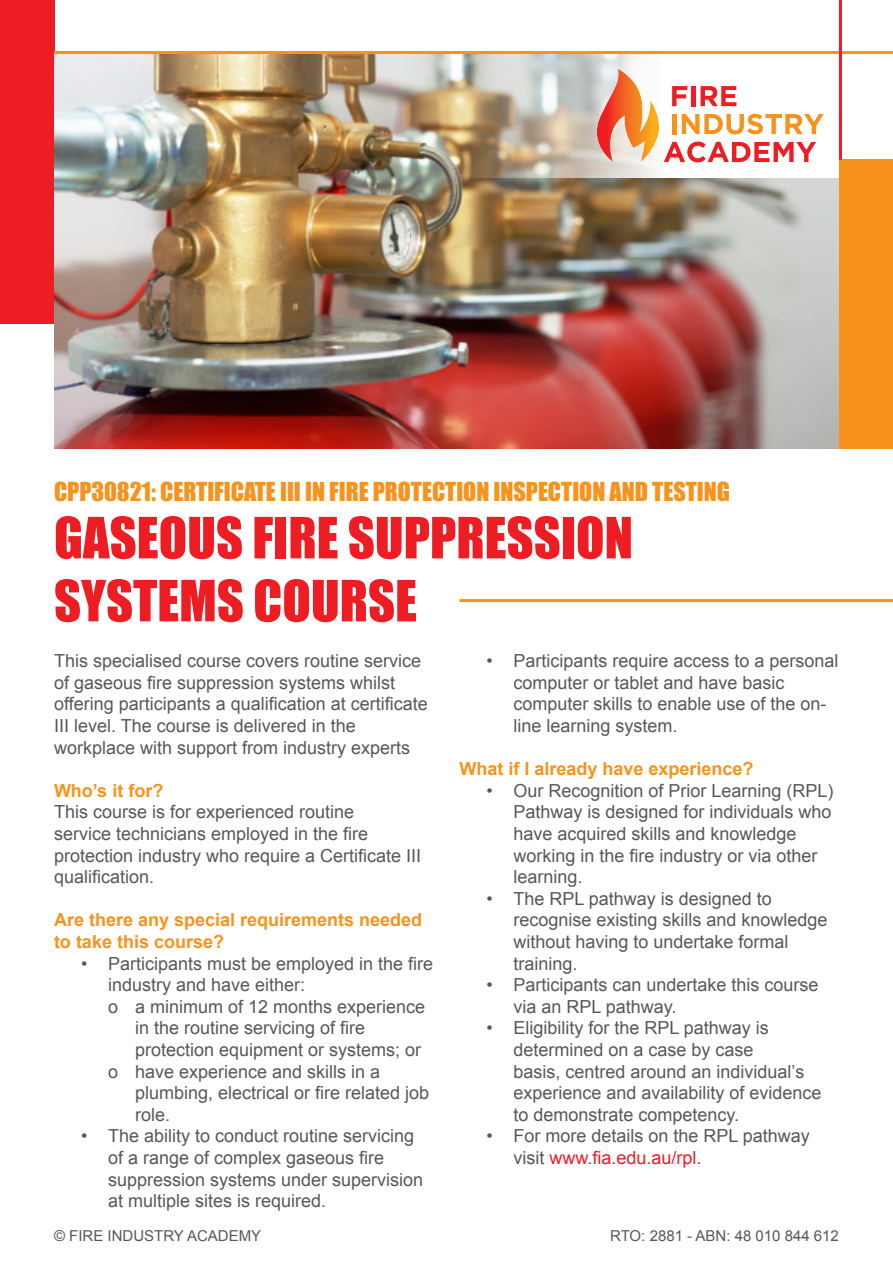
<style>
.page{position:relative;width:893px;height:1263px;background:#fff}
.page>*{position:absolute;margin:0;border:0;box-sizing:border-box;transform-origin:0 0}
.t1{font:52.5px/63px "Impact";color:#ee1d23}
.t2{font:24px "Impact";color:#f7931d}
.t3{font:18px/21.6px "Arial";color:#57585a}
.t4{font:700 18px/21.6px "Arial";color:#f7931d}
.t5{font:15px "Arial";color:#57585a}
.s1{color:#ee1d23}
</style>
<div class="page">
<div style="left:0;top:0;width:54px;height:324px;background:#ee1d23"></div>
<div style="left:839px;top:160px;width:54px;height:289px;background:#f7931d"></div>
<img style="left:54px;top:54px;width:785px;height:395px">
<svg style="left:459px;top:54px;width:380px;height:123px"></svg>
<svg style="left:587px;top:69px;width:237px;height:93px"></svg>
<hr style="left:54px;top:51px;width:839px;height:3px;background:#f7931d">
<hr style="left:459px;top:599px;width:434px;height:3px;background:#f7931d">
<hr style="left:839px;top:0;width:3px;height:160px;background:#ee1d23">
<h2 class="t2" style="left:54px;top:478px;width:677px">CPP30821: CERTIFICATE III IN FIRE PROTECTION INSPECTION AND TESTING</h2>
<h1 class="t1" style="left:54px;top:509px;width:580px">GASEOUS FIRE SUPPRESSION<br>SYSTEMS COURSE</h1>
<p class="t3" style="left:513px;top:652px;width:327px;text-indent:-27px">• Participants require access to a personal computer or tablet and have basic computer skills to enable use of the on&shy;line learning system.</p>
<p class="t4" style="left:459px;top:760px;width:296px">What if I already have experience?</p>
<p class="t3" style="left:513px;top:781px;width:322px;text-indent:-27px">• Our Recognition of Prior Learning (RPL)<br>Pathway is designed for individuals who have acquired skills and knowledge working in the fire industry or via other learning.</p>
<p class="t3" style="left:513px;top:888px;width:316px;text-indent:-27px">• The RPL pathway is designed to recognise existing skills and knowledge without having to undertake formal training.</p>
<p class="t3" style="left:513px;top:974px;width:307px;text-indent:-27px">• Participants can undertake this course via an RPL pathway.</p>
<p class="t3" style="left:513px;top:1017px;width:310px;text-indent:-27px">• Eligibility for the RPL pathway is determined on a case by case<br>basis, centred around an individual’s experience and availability of evidence to demonstrate competency.</p>
<p class="t3" style="left:513px;top:1125px;width:298px;text-indent:-27px">• For more details on the RPL pathway visit <span class="s1">www.fia.edu.au/rpl.</span></p>
<p class="t3" style="left:54px;top:652px;width:375px">This specialised course covers routine service of gaseous fire suppression systems whilst offering participants a qualification at certificate III level. The course is delivered in the workplace with support from industry experts</p>
<p class="t4" style="left:54px;top:781px;width:111px">Who’s it for?</p>
<p class="t3" style="left:54px;top:801px;width:369px">This course is for experienced routine<br>service technicians employed in the fire protection industry who require a Certificate III qualification.</p>
<p class="t4" style="left:54px;top:911px;width:370px">Are there any special requirements needed to take this course?</p>
<p class="t3" style="left:81px;top:953px;width:354px">• Participants must be employed in the fire</p>
<p class="t3" style="left:108px;top:974px;width:199px">industry and have either:</p>
<p class="t3" style="left:108px;top:996px;width:319px">o a minimum of 12 months experience</p>
<p class="t3" style="left:135px;top:1017px;width:232px">in the routine servicing of fire</p>
<p class="t3" style="left:135px;top:1039px;width:288px">protection equipment or systems; or</p>
<p class="t3" style="left:108px;top:1061px;width:274px">o have experience and skills in a</p>
<p class="t3" style="left:135px;top:1082px;width:296px">plumbing, electrical or fire related job</p>
<p class="t3" style="left:135px;top:1105px;width:37px">role.</p>
<p class="t3" style="left:108px;top:1125px;width:317px;text-indent:-27px">• The ability to conduct routine servicing of a range of complex gaseous fire suppression systems under supervision at multiple sites is required.</p>
<p class="t5" style="left:54px;top:1230px;width:209px">© FIRE INDUSTRY ACADEMY</p>
<p class="t5" style="left:610px;top:1230px;width:230px">RTO: 2881 - ABN: 48 010 844 612</p>
</div>
